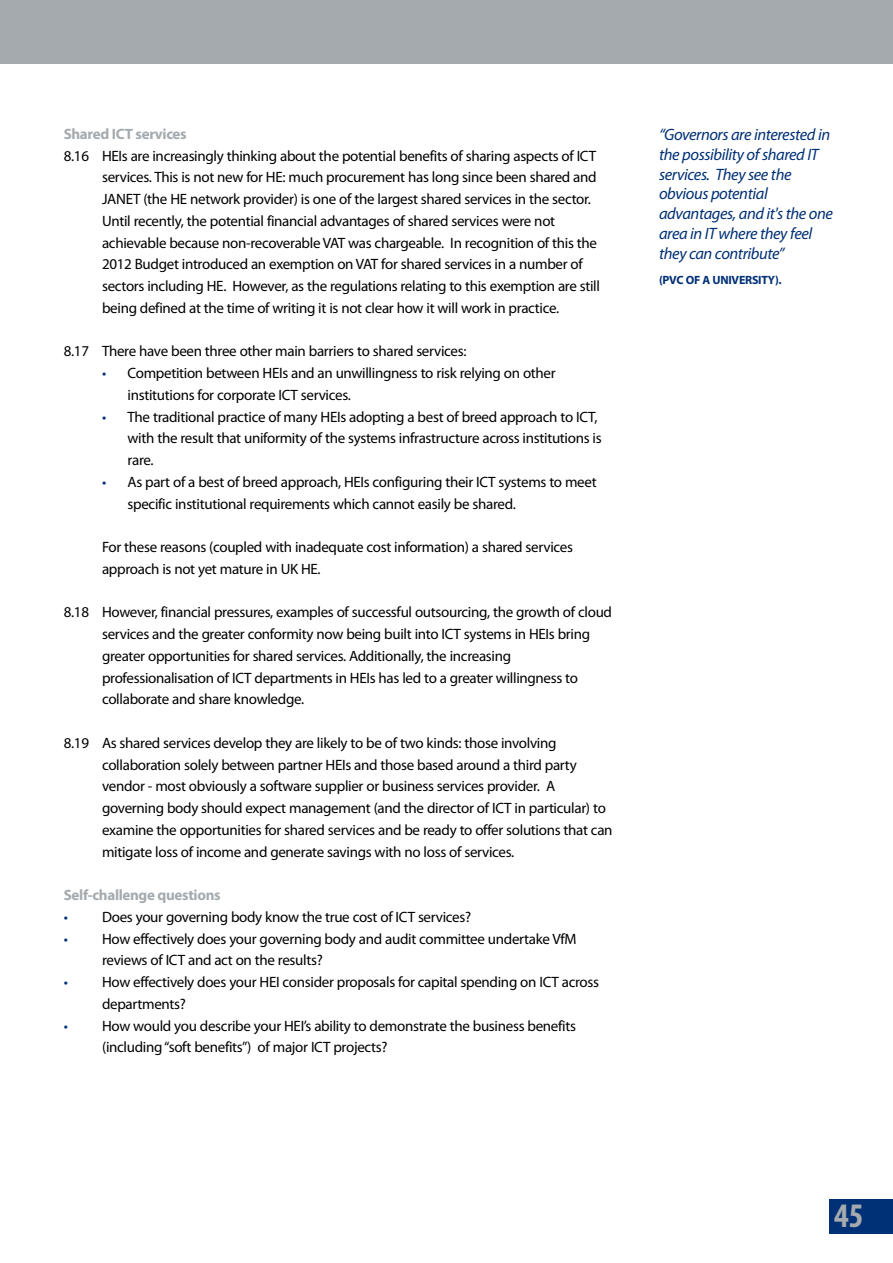
<style>
.page{position:relative;width:893px;height:1263px;background:#fff}
.page>*{position:absolute;margin:0;border:0;box-sizing:border-box;transform-origin:0 0}
.t1{font:700 condensed 34.5px "Myriad Pro";color:#a5aaae}
.t2{font:italic 16.5px/19.8px "Myriad Pro";letter-spacing:-.025em;color:#003075}
.t3{font:15px/21.8px "Myriad Pro";letter-spacing:-.02em;color:#000}
.t4{font:700 15px "Myriad Pro";letter-spacing:-.02em;color:#a5aaae}
.t5{font:700 12px "Myriad Pro";letter-spacing:-.02em;color:#003075}
.s1{color:#003075}
</style>
<div class="page">
<div style="left:0;top:0;width:893px;height:64px;background:#a5aaae"></div>
<div style="left:829px;top:1199px;width:64px;height:34px;background:#003075"></div>
<p class="t4" style="left:64px;top:128px;width:124px">Shared ICT services</p>
<p class="t3" style="left:102px;top:146px;width:499px;text-indent:-38px">8.16 HEIs are increasingly thinking about the potential benefits of sharing aspects of ICT services. This is not new for HE: much procurement has long since been shared and JANET (the HE network provider) is one of the largest shared services in the sector.<br>Until recently, the potential financial advantages of shared services were not achievable because non-recoverable VAT was chargeable. In recognition of this the 2012 Budget introduced an exemption on VAT for shared services in a number of sectors including HE. However, as the regulations relating to this exemption are still being defined at the time of writing it is not clear how it will work in practice.</p>
<p class="t3" style="left:64px;top:342px;width:404px">8.17 There have been three other main barriers to shared services:</p>
<p class="t3" style="left:128px;top:363px;width:430px;text-indent:-26px"><span class="s1">•</span> Competition between HEIs and an unwillingness to risk relying on other institutions for corporate ICT services.</p>
<p class="t3" style="left:128px;top:407px;width:476px;text-indent:-26px"><span class="s1">•</span> The traditional practice of many HEIs adopting a best of breed approach to ICT, with the result that uniformity of the systems infrastructure across institutions is rare.</p>
<p class="t3" style="left:128px;top:472px;width:471px;text-indent:-26px"><span class="s1">•</span> As part of a best of breed approach, HEIs configuring their ICT systems to meet specific institutional requirements which cannot easily be shared.</p>
<p class="t3" style="left:102px;top:537px;width:472px">For these reasons (coupled with inadequate cost information) a shared services approach is not yet mature in UK HE.</p>
<p class="t3" style="left:102px;top:603px;width:511px;text-indent:-38px">8.18 However, financial pressures, examples of successful outsourcing, the growth of cloud services and the greater conformity now being built into ICT systems in HEIs bring greater opportunities for shared services. Additionally, the increasing professionalisation of ICT departments in HEIs has led to a greater willingness to collaborate and share knowledge.</p>
<p class="t3" style="left:102px;top:733px;width:512px;text-indent:-38px">8.19 As shared services develop they are likely to be of two kinds: those involving collaboration solely between partner HEIs and those based around a third party vendor - most obviously a software supplier or business services provider. A governing body should expect management (and the director of ICT in particular) to examine the opportunities for shared services and be ready to offer solutions that can mitigate loss of income and generate savings with no loss of services.</p>
<p class="t4" style="left:64px;top:889px;width:158px">Self-challenge questions</p>
<p class="t3" style="left:64px;top:907px;width:409px"><span class="s1">•</span> Does your governing body know the true cost of ICT services?</p>
<p class="t3" style="left:102px;top:929px;width:476px;text-indent:-38px"><span class="s1">•</span> How effectively does your governing body and audit committee undertake VfM reviews of ICT and act on the results?</p>
<p class="t3" style="left:102px;top:972px;width:499px;text-indent:-38px"><span class="s1">•</span> How effectively does your HEI consider proposals for capital spending on ICT across departments?</p>
<p class="t3" style="left:102px;top:1016px;width:475px;text-indent:-38px"><span class="s1">•</span> How would you describe your HEI’s ability to demonstrate the business benefits (including“soft benefits”) of major ICT projects?</p>
<p class="t2" style="left:659px;top:126px;width:175px">“Governors are interested in the possibility ofshared IT services. They see the obvious potential advantages, and it's the one area in IT where they feel they can contribute”</p>
<p class="t5" style="left:659px;top:275px;width:124px">(PVC OF A UNIVERSITY).</p>
<h1 class="t1" style="left:834px;top:1203px;width:31px">45</h1>
</div>
